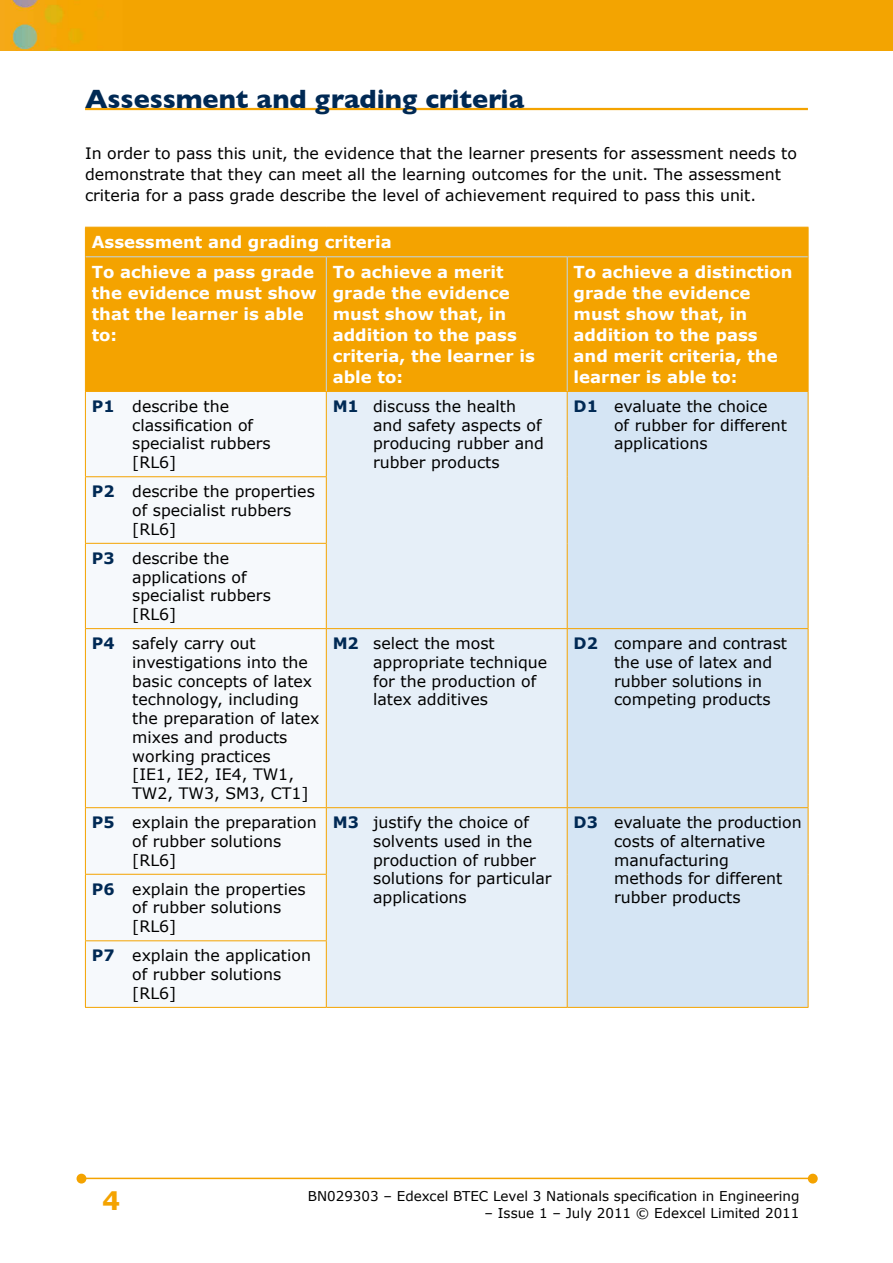
<style>
.page{position:relative;width:893px;height:1263px;background:#fff}
.page>*{position:absolute;margin:0;border:0;box-sizing:border-box;transform-origin:0 0}
.t1{font:700 27px "Gill Sans";color:#002954}
.t2{font:700 25.5px "Verdana";color:#f4a300}
.t3{font:700 16.5px/21px "Verdana";color:#fff}
.t4{font:15.75px/18.8px "Verdana";color:#000}
.t5{font:13.5px "Verdana";color:#000}
.s1{font-weight:700;color:#002954}
</style>
<div class="page">
<div style="left:0;top:0;width:893px;height:51px;background:#f3a401"></div>
<hr style="left:82px;top:1178px;width:728px;height:1px;background:#f4a300">
<div style="left:809px;top:1174px;width:8px;height:9px;background:#f4a300;border-radius:50%"></div>
<div style="left:808px;top:1174px;width:10px;height:9px;border:2px solid #f4a300;border-radius:50%"></div>
<div style="left:77px;top:1174px;width:9px;height:9px;background:#f4a300;border-radius:50%"></div>
<div style="left:77px;top:1174px;width:9px;height:9px;border:2px solid #f4a300;border-radius:50%"></div>
<hr style="left:85px;top:108px;width:723px;height:2px;background:#f4a300">
<div style="left:86px;top:228px;width:722px;height:163px;background:#f4a300"></div>
<div style="left:86px;top:392px;width:240px;height:615px;background:#f6f9fc"></div>
<div style="left:327px;top:392px;width:240px;height:615px;background:#e6eff8"></div>
<div style="left:568px;top:392px;width:240px;height:615px;background:#d5e5f4"></div>
<svg style="left:85px;top:228px;width:1px;height:29px"></svg>
<svg style="left:808px;top:228px;width:1px;height:29px"></svg>
<hr style="left:85px;top:227px;width:241px;height:1px;background:#f4a300">
<hr style="left:326px;top:227px;width:241px;height:1px;background:#f4a300">
<hr style="left:567px;top:227px;width:241px;height:1px;background:#f4a300">
<hr style="left:85px;top:391px;width:241px;height:1px;background:#f4a300">
<hr style="left:85px;top:257px;width:1px;height:134px;background:#f4a300">
<hr style="left:86px;top:256px;width:240px;height:1px;background:#bdd7ee">
<hr style="left:326px;top:391px;width:241px;height:1px;background:#f4a300">
<hr style="left:326px;top:257px;width:1px;height:134px;background:#bdd7ee">
<hr style="left:326px;top:256px;width:241px;height:1px;background:#bdd7ee">
<hr style="left:567px;top:391px;width:241px;height:1px;background:#f4a300">
<hr style="left:567px;top:257px;width:1px;height:134px;background:#bdd7ee">
<hr style="left:808px;top:257px;width:1px;height:134px;background:#f4a300">
<hr style="left:567px;top:256px;width:241px;height:1px;background:#bdd7ee">
<hr style="left:85px;top:392px;width:1px;height:84px;background:#f4a300">
<hr style="left:326px;top:392px;width:1px;height:84px;background:#f4a300">
<hr style="left:567px;top:392px;width:1px;height:85px;background:#f4a300">
<hr style="left:567px;top:477px;width:1px;height:66px;background:#f4a300">
<hr style="left:567px;top:543px;width:1px;height:85px;background:#f4a300">
<hr style="left:808px;top:392px;width:1px;height:85px;background:#f4a300">
<hr style="left:808px;top:477px;width:1px;height:66px;background:#f4a300">
<hr style="left:808px;top:543px;width:1px;height:85px;background:#f4a300">
<hr style="left:326px;top:477px;width:1px;height:66px;background:#f4a300">
<hr style="left:85px;top:477px;width:1px;height:66px;background:#f4a300">
<hr style="left:85px;top:476px;width:242px;height:1px;background:#f4a300">
<hr style="left:326px;top:544px;width:1px;height:84px;background:#f4a300">
<hr style="left:85px;top:544px;width:1px;height:84px;background:#f4a300">
<hr style="left:85px;top:543px;width:242px;height:1px;background:#f4a300">
<hr style="left:326px;top:629px;width:1px;height:178px;background:#f4a300">
<hr style="left:567px;top:629px;width:1px;height:178px;background:#f4a300">
<hr style="left:85px;top:629px;width:1px;height:178px;background:#f4a300">
<hr style="left:808px;top:629px;width:1px;height:178px;background:#f4a300">
<hr style="left:85px;top:628px;width:241px;height:1px;background:#f4a300">
<hr style="left:326px;top:628px;width:241px;height:1px;background:#f4a300">
<hr style="left:567px;top:628px;width:241px;height:1px;background:#f4a300">
<hr style="left:326px;top:808px;width:1px;height:66px;background:#f4a300">
<hr style="left:567px;top:808px;width:1px;height:66px;background:#f4a300">
<hr style="left:567px;top:874px;width:1px;height:67px;background:#f4a300">
<hr style="left:567px;top:941px;width:1px;height:66px;background:#f4a300">
<hr style="left:85px;top:808px;width:1px;height:66px;background:#f4a300">
<hr style="left:808px;top:808px;width:1px;height:66px;background:#f4a300">
<hr style="left:808px;top:874px;width:1px;height:67px;background:#f4a300">
<hr style="left:808px;top:941px;width:1px;height:66px;background:#f4a300">
<hr style="left:85px;top:807px;width:241px;height:1px;background:#f4a300">
<hr style="left:326px;top:807px;width:241px;height:1px;background:#f4a300">
<hr style="left:567px;top:807px;width:241px;height:1px;background:#f4a300">
<hr style="left:326px;top:875px;width:1px;height:65px;background:#f4a300">
<hr style="left:85px;top:875px;width:1px;height:65px;background:#f4a300">
<hr style="left:85px;top:874px;width:242px;height:1px;background:#f4a300">
<hr style="left:326px;top:941px;width:1px;height:66px;background:#f4a300">
<hr style="left:85px;top:941px;width:1px;height:66px;background:#f4a300">
<hr style="left:85px;top:940px;width:242px;height:1px;background:#f4a300">
<hr style="left:85px;top:1007px;width:241px;height:1px;background:#f4a300">
<hr style="left:326px;top:1007px;width:241px;height:1px;background:#f4a300">
<hr style="left:567px;top:1007px;width:241px;height:1px;background:#f4a300">
<h1 class="t1" style="left:85px;top:83px;width:441px">Assessment and grading criteria</h1>
<p class="t4" style="left:85px;top:142px;width:713px;line-height:21px">In order to pass this unit, the evidence that the learner presents for assessment needs to demonstrate that they can meet all the learning outcomes for the unit. The assessment criteria for a pass grade describe the level of achievement required to pass this unit.</p>
<p class="t3" style="left:92px;top:227px;width:301px;line-height:29.5px">Assessment and grading criteria<br>To achieve a pass grade</p>
<p class="t3" style="left:92px;top:282px;width:226px">the evidence must show that the learner is able to:</p>
<p class="t3" style="left:333px;top:261px;width:204px">To achieve a merit grade the evidence must show that, in addition to the pass criteria, the learner is able to:</p>
<p class="t3" style="left:574px;top:261px;width:221px">To achieve a distinction grade the evidence must show that, in addition to the pass and merit criteria, the learner is able to:</p>
<p class="t4" style="left:132px;top:396px;width:140px;text-indent:-40px"><span class="s1">P1</span> describe the classification of specialist rubbers [RL6]</p>
<p class="t4" style="left:373px;top:396px;width:172px;text-indent:-40px"><span class="s1">M1</span> discuss the health and safety aspects of producing rubber and rubber products</p>
<p class="t4" style="left:614px;top:396px;width:174px;text-indent:-40px"><span class="s1">D1</span> evaluate the choice<br>of rubber for different applications</p>
<p class="t4" style="left:132px;top:482px;width:184px;text-indent:-40px"><span class="s1">P2</span> describe the properties of specialist rubbers [RL6]</p>
<p class="t4" style="left:132px;top:548px;width:140px;text-indent:-40px"><span class="s1">P3</span> describe the applications of specialist rubbers [RL6]</p>
<p class="t4" style="left:132px;top:633px;width:189px;text-indent:-40px"><span class="s1">P4</span> safely carry out investigations into the basic concepts of latex technology, including the preparation of latex mixes and products working practices<br>[IE1, IE2, IE4, TW1,<br>TW2, TW3, SM3, CT1]</p>
<p class="t4" style="left:373px;top:633px;width:176px;text-indent:-40px"><span class="s1">M2</span> select the most appropriate technique for the production of latex additives</p>
<p class="t4" style="left:614px;top:633px;width:175px;text-indent:-40px"><span class="s1">D2</span> compare and contrast the use of latex and rubber solutions in competing products</p>
<p class="t4" style="left:132px;top:812px;width:186px;text-indent:-40px"><span class="s1">P5</span> explain the preparation of rubber solutions [RL6]</p>
<p class="t4" style="left:373px;top:812px;width:180px;text-indent:-40px"><span class="s1">M3</span> justify the choice of solvents used in the production of rubber solutions for particular applications</p>
<p class="t4" style="left:614px;top:812px;width:189px;text-indent:-40px"><span class="s1">D3</span> evaluate the production costs of alternative manufacturing<br>methods for different rubber products</p>
<p class="t4" style="left:132px;top:879px;width:175px;text-indent:-40px"><span class="s1">P6</span> explain the properties of rubber solutions [RL6]</p>
<p class="t4" style="left:132px;top:945px;width:180px;text-indent:-40px"><span class="s1">P7</span> explain the application of rubber solutions [RL6]</p>
<h2 class="t2" style="left:102px;top:1185px;width:20px">4</h2>
<p class="t5" style="left:308px;top:1187px;width:493px">BN029303 – Edexcel BTEC Level 3 Nationals specification in Engineering</p>
<p class="t5" style="left:485px;top:1204px;width:316px">– Issue 1 – July 2011 © Edexcel Limited 2011</p>
</div>
